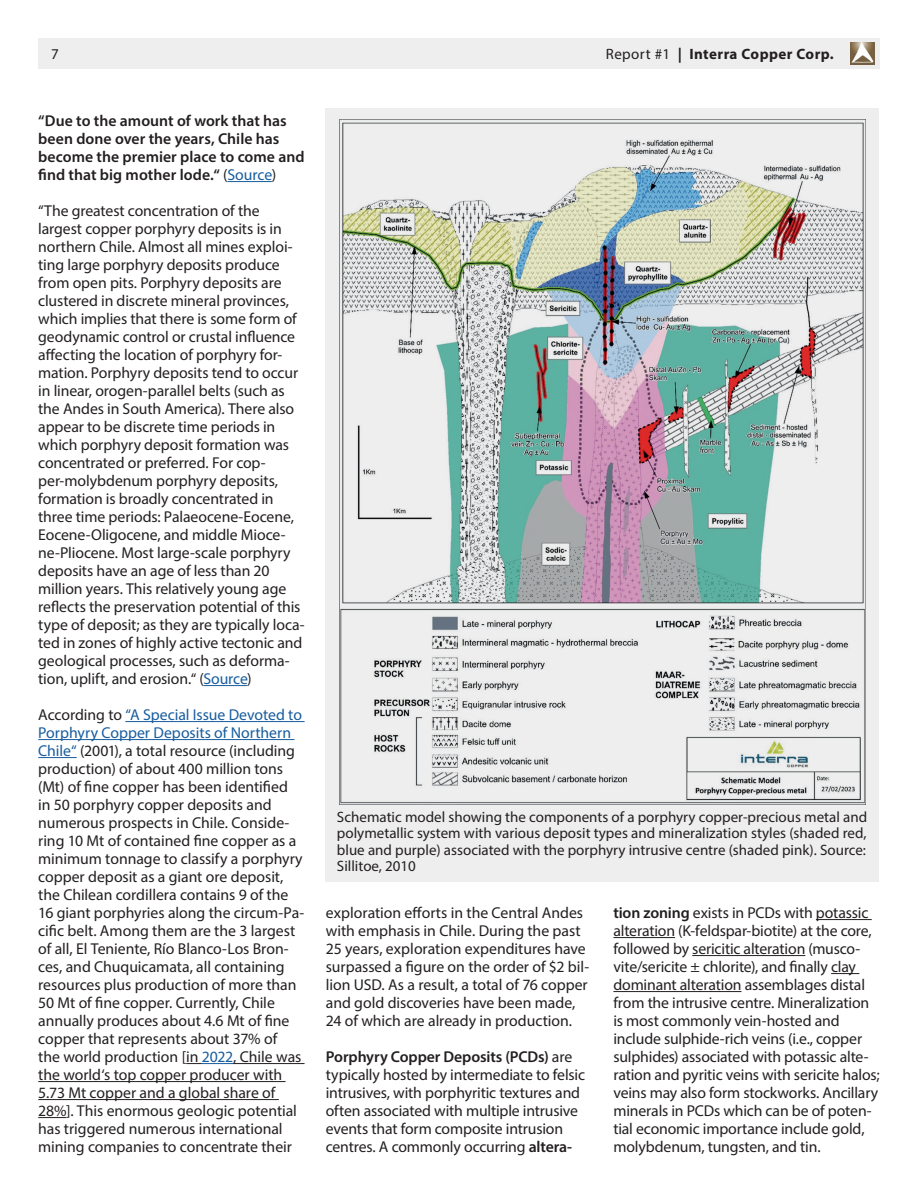
<style>
.page{position:relative;width:918px;height:1188px;background:#fff}
.page>*{position:absolute;margin:0;border:0;box-sizing:border-box;transform-origin:0 0}
.t1{font:15.75px/18px "Myriad Pro";letter-spacing:-.005em;color:#231f20}
.t2{font:600 15.75px/18px "Myriad Pro";color:#231f20}
.t3{font:15px/16.5px "Myriad Pro";color:#231f20;text-align:justify}
.t4{font:700 15px "Myriad Pro";letter-spacing:.03em;color:#231f20}
.s1{font-weight:400}
.s2{font-weight:400;color:#175d9e}
.s3{color:#175d9e}
.s4{font-weight:600}
</style>
<div class="page">
<div style="left:38px;top:38px;width:842px;height:31px;background:#eeeeef"></div>
<img style="left:851px;top:43px;width:23px;height:21px">
<hr style="left:227px;top:181px;width:45px;height:1px;background:#175d9e">
<hr style="left:203px;top:685px;width:44px;height:1px;background:#175d9e">
<hr style="left:125px;top:721px;width:180px;height:1px;background:#175d9e">
<hr style="left:38px;top:739px;width:256px;height:1px;background:#175d9e">
<hr style="left:38px;top:757px;width:39px;height:1px;background:#175d9e">
<svg style="left:186px;top:1063px;width:16px;height:1px"></svg>
<hr style="left:202px;top:1063px;width:31px;height:1px;background:#175d9e">
<hr style="left:233px;top:1063px;width:72px;height:1px;background:#231f20">
<hr style="left:38px;top:1081px;width:248px;height:1px;background:#231f20">
<hr style="left:38px;top:1099px;width:241px;height:1px;background:#231f20">
<svg style="left:38px;top:1117px;width:28px;height:1px"></svg>
<hr style="left:816px;top:919px;width:56px;height:1px;background:#231f20">
<hr style="left:613px;top:937px;width:62px;height:1px;background:#231f20">
<hr style="left:692px;top:955px;width:113px;height:1px;background:#231f20">
<svg style="left:831px;top:973px;width:28px;height:1px"></svg>
<hr style="left:613px;top:991px;width:129px;height:1px;background:#231f20">
<div style="left:325px;top:108px;width:554px;height:774px;background:#eeeeef"></div>
<img style="left:339px;top:119px;width:526px;height:685px">
<p class="t3" style="left:51px;top:46px;width:9px">7</p>
<p class="t4" style="left:606px;top:46px;width:229px"><span class="s1">Report #1</span> | Interra Copper Corp.</p>
<p class="t2" style="left:38px;top:111px;width:268px">“Due to the amount of work that has been done over the years, Chile has become the premier place to come and find that big mother lode.“ <span class="s1">(</span><span class="s2">Source</span><span class="s1">)</span></p>
<p class="t1" style="left:38px;top:201px;width:268px">“The greatest concentration of the largest copper porphyry deposits is in northern Chile. Almost all mines exploi&shy;ting large porphyry deposits produce from open pits. Porphyry deposits are clustered in discrete mineral provinces, which implies that there is some form of geodynamic control or crustal influence affecting the location of porphyry for&shy;mation. Porphyry deposits tend to occur in linear, orogen-parallel belts (such as the Andes in South America). There also appear to be discrete time periods in which porphyry deposit formation was concentrated or preferred. For cop&shy;per-molybdenum porphyry deposits, formation is broadly concentrated in three time periods: Palaeocene-Eocene, Eocene-Oligocene, and middle Mioce&shy;ne-Pliocene. Most large-scale porphyry deposits have an age of less than 20 million years. This relatively young age reflects the preservation potential of this type of deposit; as they are typically loca&shy;ted in zones of highly active tectonic and geological processes, such as deforma&shy;tion, uplift, and erosion.“ (<span class="s3">Source</span>)</p>
<p class="t1" style="left:38px;top:706px;width:268px">According to <span class="s3">“A Special Issue Devoted to Porphyry Copper Deposits of Northern Chile“</span> (2001), a total resource (including production) of about 400 million tons (Mt) of fine copper has been identified in 50 porphyry copper deposits and numerous prospects in Chile. Conside&shy;ring 10 Mt of contained fine copper as a minimum tonnage to classify a porphyry copper deposit as a giant ore deposit, the Chilean cordillera contains 9 of the 16 giant porphyries along the circum-Pa&shy;cific belt. Among them are the 3 largest of all, El Teniente, Río Blanco-Los Bron&shy;ces, and Chuquicamata, all containing resources plus production of more than 50 Mt of fine copper. Currently, Chile annually produces about 4.6 Mt of fine copper that represents about 37% of<br>the world production [in <span class="s3">2022</span>, Chile was the world‘s top copper producer with 5.73 Mt copper and a global share of 28%]. This enormous geologic potential has triggered numerous international mining companies to concentrate their</p>
<p class="t3" style="left:337px;top:808px;width:532px">Schematic model showing the components of a porphyry copper-precious metal and polymetallic system with various deposit types and mineralization styles (shaded red, blue and purple) associated with the porphyry intrusive centre (shaded pink). Source:<br>Sillitoe, 2010</p>
<p class="t1" style="left:326px;top:904px;width:265px">exploration efforts in the Central Andes with emphasis in Chile. During the past 25 years, exploration expenditures have surpassed a figure on the order of $2 bil&shy;lion USD. As a result, a total of 76 copper and gold discoveries have been made, 24 of which are already in production.</p>
<p class="t1" style="left:326px;top:1048px;width:261px"><span class="s4">Porphyry Copper Deposits (PCDs)</span> are typically hosted by intermediate to felsic intrusives, with porphyritic textures and often associated with multiple intrusive events that form composite intrusion centres. A commonly occurring <span class="s4">altera-</span></p>
<p class="t1" style="left:613px;top:903px;width:268px"><span class="s4">tion zoning</span> exists in PCDs with potassic alteration (K-feldspar-biotite) at the core, followed by sericitic alteration (musco&shy;vite/sericite ± chlorite), and finally clay dominant alteration assemblages distal from the intrusive centre. Mineralization is most commonly vein-hosted and include sulphide-rich veins (i.e., copper sulphides) associated with potassic alte&shy;ration and pyritic veins with sericite halos; veins may also form stockworks. Ancillary minerals in PCDs which can be of poten&shy;tial economic importance include gold, molybdenum, tungsten, and tin.</p>
</div>
